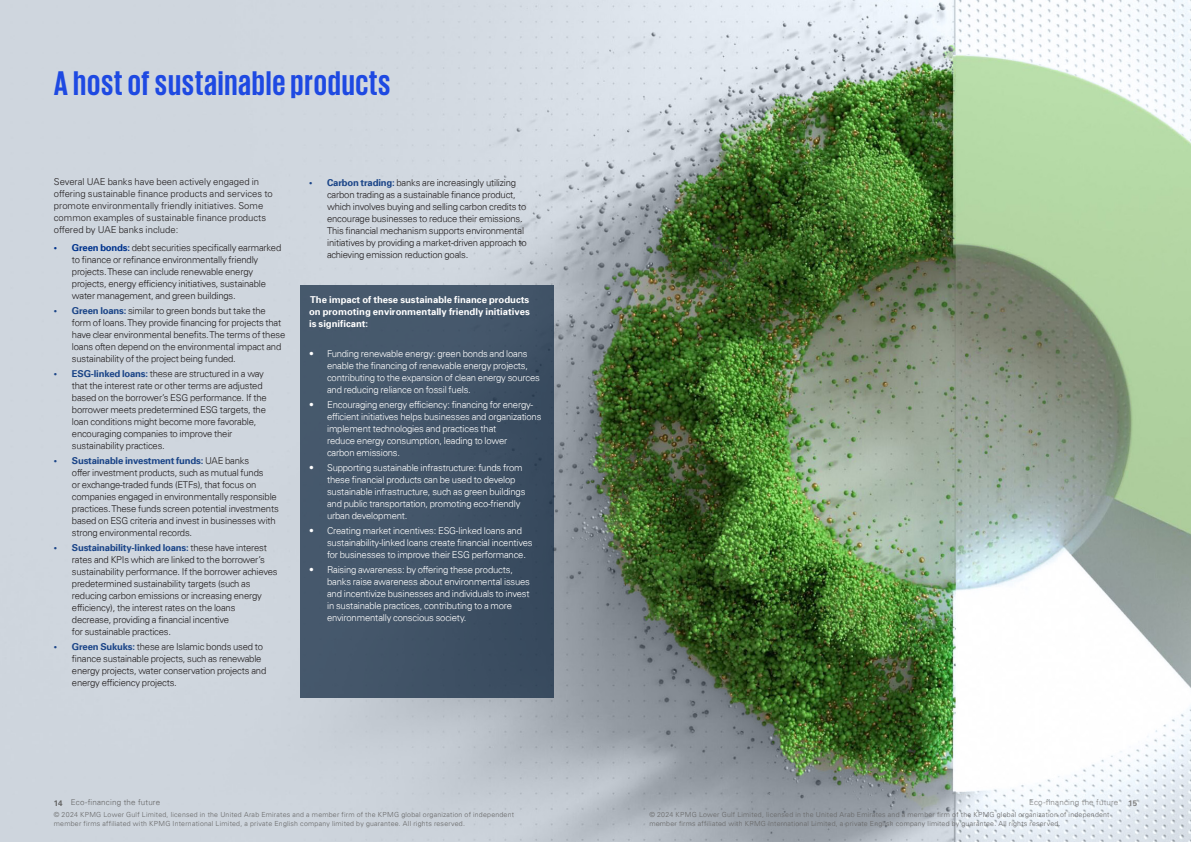
<style>
.page{position:relative;width:1191px;height:842px;background:#fff}
.page>*{position:absolute;margin:0;border:0;box-sizing:border-box;transform-origin:0 0}
.Chapter_Headline_white___KPMG_Bold_40pt{font:700 35px "KPMG";letter-spacing:.025em;color:#1e49e2}
.t1{font:300 9.5px/12px "Univers 45";letter-spacing:-.02em;color:#231f20}
.t2{font:300 9.5px/12px "Univers 45";letter-spacing:-.02em;color:#fff}
.Bodycopy_9_5pt{font:300 9.5px/12px "Univers LT Std";color:#231f20}
.Bodycopy_9_5pt-2{font:700 9.5px/12px "Univers 65";color:#fff;text-align:justify}
.t3{font:300 8px "Univers 45";letter-spacing:.02em;color:#666}
.t4{font:300 8px "Univers 45";letter-spacing:.02em;color:#808080}
.t5{font:300 7px/9px "Univers 45";letter-spacing:.03em;color:#666}
.s1{font-family:"Univers 65";font-weight:700;color:#00338d}
.s2{font-family:"Univers 65";font-weight:700;color:#1b4588}
.s3{font-family:"Univers LT Std";font-weight:700}
</style>
<div class="page">
<img style="left:0;top:0;width:1191px;height:842px">
<div style="left:300px;top:285px;width:253px;height:413px;background:#435669"></div>
<p class="Chapter_Headline_white___KPMG_Bold_40pt" style="left:54px;top:66px;width:338px">A host of sustainable products</p>
<p class="Bodycopy_9_5pt" style="left:54px;top:176px;width:220px">Several UAE banks have been actively engaged in offering sustainable finance products and services to promote environmentally friendly initiatives. Some common examples of sustainable finance products offered by UAE banks include:</p>
<p class="t1" style="left:72px;top:242px;width:211px;text-indent:-18px"><span class="s1">• Green bonds:</span> debt securities specifically earmarked to finance or refinance environmentally friendly projects. These can include renewable energy projects, energy efficiency initiatives, sustainable water management, and green buildings.</p>
<p class="t1" style="left:72px;top:305px;width:215px;text-indent:-18px"><span class="s2">• Green loans:</span> similar to green bonds but take the form of loans. They provide financing for projects that have clear environmental benefits. The terms of these loans often depend on the environmental impact and sustainability of the project being funded.</p>
<p class="t1" style="left:72px;top:368px;width:196px;text-indent:-18px"><span class="s2">• ESG-linked loans:</span> these are structured in a way that the interest rate or other terms are adjusted based on the borrower’s ESG performance. If the borrower meets predetermined ESG targets, the loan conditions might become more favorable, encouraging companies to improve their sustainability practices.</p>
<p class="t1" style="left:72px;top:455px;width:208px;text-indent:-18px"><span class="s2">• Sustainable investment funds:</span> UAE banks<br>offer investment products, such as mutual funds<br>or exchange-traded funds (ETFs), that focus on companies engaged in environmentally responsible practices. These funds screen potential investments based on ESG criteria and invest in businesses with strong environmental records.</p>
<p class="t1" style="left:72px;top:541px;width:207px;text-indent:-18px"><span class="s2">• Sustainability-linked loans:</span> these have interest rates and KPIs which are linked to the borrower’s sustainability performance. If the borrower achieves predetermined sustainability targets (such as reducing carbon emissions or increasing energy efficiency), the interest rates on the loans<br>decrease, providing a financial incentive<br>for sustainable practices.</p>
<p class="t1" style="left:72px;top:640px;width:196px;text-indent:-18px"><span class="s2">• Green Sukuks:</span> these are Islamic bonds used to finance sustainable projects, such as renewable energy projects, water conservation projects and energy efficiency projects.</p>
<p class="t1" style="left:327px;top:176px;width:201px;text-indent:-18px"><span class="s2">• Carbon trading:</span> banks are increasingly utilizing carbon trading as a sustainable finance product, which involves buying and selling carbon credits to encourage businesses to reduce their emissions.<br>This financial mechanism supports environmental initiatives by providing a market-driven approach to achieving emission reduction goals.</p>
<p class="Bodycopy_9_5pt-2" style="left:309px;top:293px;width:222px">The impact of these sustainable finance products on promoting environmentally friendly initiatives is significant:</p>
<p class="t2" style="left:327px;top:348px;width:214px;text-indent:-18px">• Funding renewable energy: green bonds and loans enable the financing of renewable energy projects, contributing to the expansion of clean energy sources and reducing reliance on fossil fuels.</p>
<p class="t2" style="left:327px;top:399px;width:216px;text-indent:-18px">• Encouraging energy efficiency: financing for energy&shy;efficient initiatives helps businesses and organizations implement technologies and practices that<br>reduce energy consumption, leading to lower<br>carbon emissions.</p>
<p class="t2" style="left:327px;top:462px;width:200px;text-indent:-18px">• Supporting sustainable infrastructure: funds from these financial products can be used to develop sustainable infrastructure, such as green buildings and public transportation, promoting eco-friendly urban development.</p>
<p class="t2" style="left:327px;top:524px;width:207px;text-indent:-18px">• Creating market incentives: ESG-linked loans and sustainability-linked loans create financial incentives for businesses to improve their ESG performance.</p>
<p class="t2" style="left:327px;top:563px;width:204px;text-indent:-18px">• Raising awareness: by offering these products, banks raise awareness about environmental issues and incentivize businesses and individuals to invest in sustainable practices, contributing to a more environmentally conscious society.</p>
<p class="t3" style="left:54px;top:797px;width:108px"><span class="s3">14</span> Eco-financing the future</p>
<p class="t4" style="left:1029px;top:798px;width:110px">Eco-financing the future <span class="s3">15</span></p>
<p class="t5" style="left:649px;top:810px;width:462px">© 2024 KPMG Lower Gulf Limited, licensed in the United Arab Emirates and a member firm of the KPMG global organization of independent member firms affiliated with KPMG International Limited, a private English company limited by guarantee. All rights reserved.</p>
<p class="t5" style="left:54px;top:810px;width:462px">© 2024 KPMG Lower Gulf Limited, licensed in the United Arab Emirates and a member firm of the KPMG global organization of independent member firms affiliated with KPMG International Limited, a private English company limited by guarantee. All rights reserved.</p>
</div>
